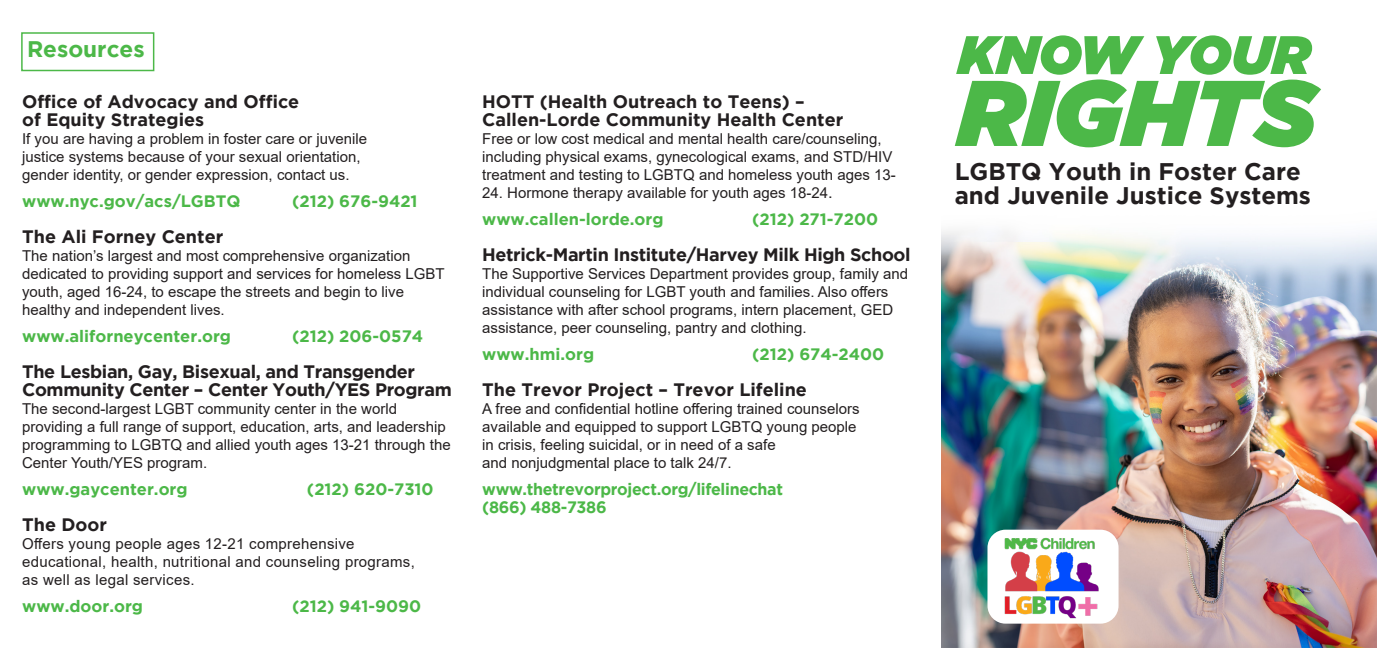
<style>
.page{position:relative;width:1377px;height:648px;background:#fff}
.page>*{position:absolute;margin:0;border:0;box-sizing:border-box;transform-origin:0 0}
.t1{font:italic 900 93px "Gotham";color:#4cb848}
.t2{font:italic 900 54px "Gotham";color:#4cb848}
.t3{font:700 24px "Gotham";color:#231f20}
.t4{font:700 22.5px "Gotham";color:#4cb848}
.t5{font:700 18px/18px "Gotham";color:#231f20}
.t6{font:700 18px/18px "Gotham";letter-spacing:-.02em;color:#231f20}
.t7{font:700 16.5px "Gotham";color:#4cb848}
.t8{font:700 16.5px/18px "Gotham";letter-spacing:-.02em;color:#4cb848}
.t9{font:15px/18px "Arial";color:#231f20}
.t10{font:15px/18px "Arial";letter-spacing:.02em;color:#231f20}
.s1{font-size:16.5px}
</style>
<div class="page">
<img style="left:941px;top:231px;width:436px;height:417px">
<div style="left:987px;top:530px;width:132px;height:94px;background:#fff;border-radius:18px"></div>
<img style="left:992px;top:529px;width:123px;height:97px">
<div style="left:21px;top:32px;width:133px;height:39px;border:2px solid #4cb848"></div>
<p class="t4" style="left:27px;top:36px;width:119px">Resources</p>
<p class="t5" style="left:22px;top:92px;width:279px">Office of Advocacy and Office of Equity Strategies</p>
<p class="t9" style="left:22px;top:130px;width:347px">If you are having a problem in foster care or juvenile</p>
<p class="t9" style="left:22px;top:148px;width:340px">justice systems because of your sexual orientation,</p>
<p class="t9" style="left:22px;top:166px;width:329px">gender identity, or gender expression, contact us.</p>
<p class="t7" style="left:22px;top:192px;width:220px">www.nyc.gov/acs/LGBTQ</p>
<p class="t7" style="left:292px;top:192px;width:127px">(212) 676-9421</p>
<p class="t5" style="left:22px;top:227px;width:203px">The Ali Forney Center</p>
<p class="t9" style="left:22px;top:247px;width:424px">The nation’s largest and most comprehensive organization dedicated to providing support and services for homeless LGBT youth, aged 16-24, to escape the streets and begin to live healthy and independent lives.</p>
<p class="t7" style="left:22px;top:327px;width:210px">www.aliforneycenter.org</p>
<p class="t7" style="left:292px;top:327px;width:133px">(212) 206-0574</p>
<p class="t6" style="left:22px;top:362px;width:431px">The Lesbian, Gay, Bisexual, and Transgender<br>Community Center – Center Youth/YES Program</p>
<p class="t9" style="left:22px;top:400px;width:430px">The second-largest LGBT community center in the world providing a full range of support, education, arts, and leadership programming to LGBTQ and allied youth ages 13-21 through the Center Youth/YES program.</p>
<p class="t7" style="left:22px;top:480px;width:167px">www.gaycenter.org</p>
<p class="t7" style="left:307px;top:480px;width:128px">(212) 620-7310</p>
<p class="t5" style="left:22px;top:515px;width:86px">The Door</p>
<p class="t10" style="left:22px;top:535px;width:394px">Offers young people ages 12-21 comprehensive educational, health, nutritional and counseling programs, as well as legal services.</p>
<p class="t7" style="left:22px;top:597px;width:122px">www.door.org</p>
<p class="t7" style="left:292px;top:597px;width:131px">(212) 941-9090</p>
<p class="t5" style="left:482px;top:92px;width:324px">HOTT (Health Outreach to Teens) –</p>
<p class="t5" style="left:482px;top:110px;width:363px">Callen-Lorde Community Health Center</p>
<p class="t9" style="left:482px;top:130px;width:415px">Free or low cost medical and mental health care/counseling, including physical exams, gynecological exams, and STD/HIV treatment and testing to LGBTQ and homeless youth ages 13-</p>
<p class="t9" style="left:482px;top:184px;width:352px">24. Hormone therapy available for youth ages 18-24<span class="s1">.</span></p>
<p class="t7" style="left:482px;top:210px;width:183px">www.callen-lorde.org</p>
<p class="t7" style="left:752px;top:210px;width:127px">(212) 271-7200</p>
<p class="t6" style="left:482px;top:245px;width:430px">Hetrick-Martin Institute/Harvey Milk High School</p>
<p class="t9" style="left:482px;top:265px;width:427px">The Supportive Services Department provides group, family and individual counseling for LGBT youth and families. Also offers assistance with after school programs, intern placement, GED assistance, peer counseling, pantry and clothing.</p>
<p class="t7" style="left:482px;top:345px;width:113px">www.hmi.org</p>
<p class="t7" style="left:752px;top:345px;width:134px">(212) 674-2400</p>
<p class="t5" style="left:482px;top:380px;width:326px">The Trevor Project – Trevor Lifeline</p>
<p class="t9" style="left:482px;top:400px;width:379px">A free and confidential hotline offering trained counselors available and equipped to support LGBTQ young people</p>
<p class="t9" style="left:482px;top:436px;width:295px">in crisis, feeling suicidal, or in need of a safe</p>
<p class="t9" style="left:482px;top:454px;width:251px">and nonjudgmental place to talk 24/7.</p>
<p class="t8" style="left:482px;top:480px;width:302px">www.thetrevorproject.org/lifelinechat (866) 488-7386</p>
<p class="t2" style="left:958px;top:23px;width:354px">KNOW YOUR</p>
<p class="t1" style="left:958px;top:59px;width:360px">RIGHTS</p>
<p class="t3" style="left:955px;top:157px;width:348px">LGBTQ Youth in Foster Care</p>
<p class="t3" style="left:955px;top:181px;width:358px">and Juvenile Justice Systems</p>
</div>
